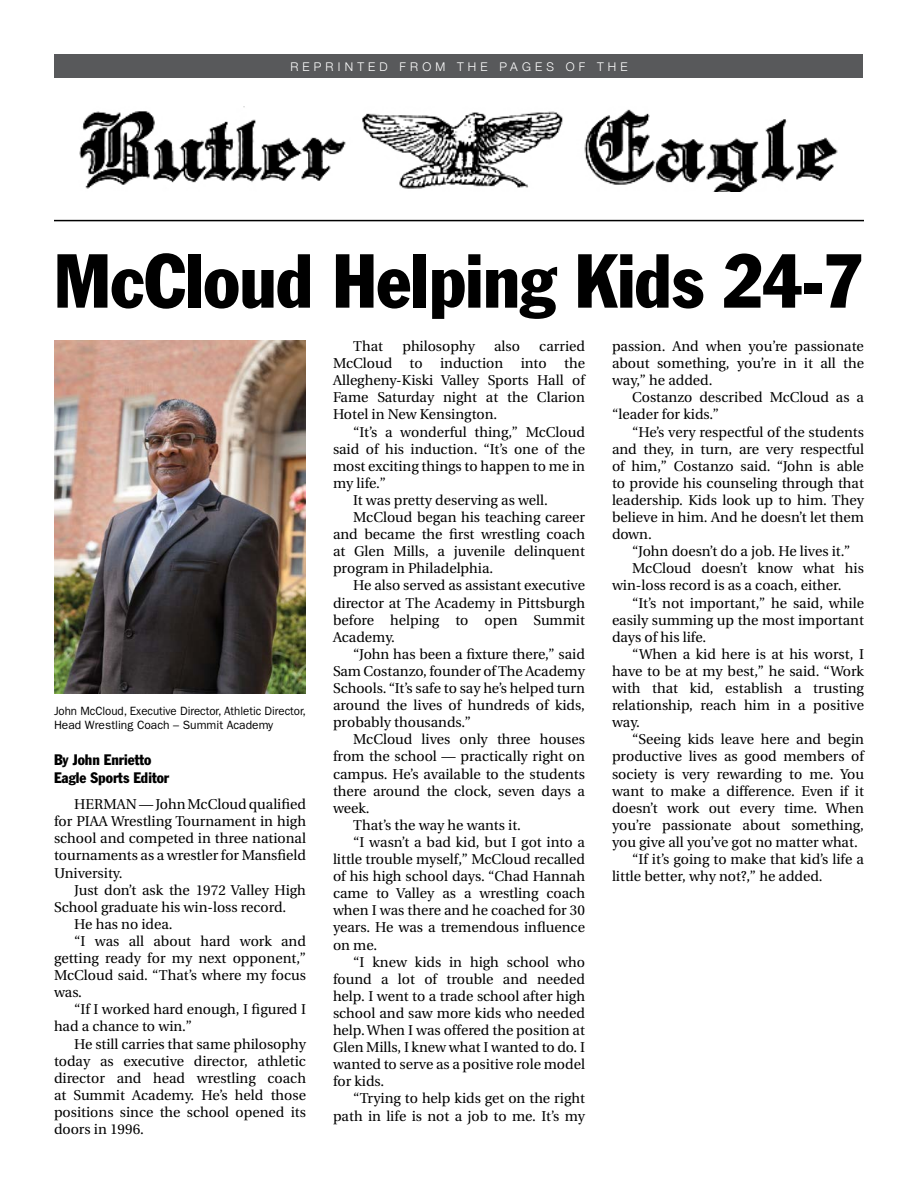
<style>
.page{position:relative;width:918px;height:1188px;background:#fff}
.page>*{position:absolute;margin:0;border:0;box-sizing:border-box;transform-origin:0 0}
.t1{font:condensed 75px "Franklin Gothic";letter-spacing:-.005em;color:#000}
.t2{font:condensed 15px/18px "Franklin Gothic";color:#000}
.t3{font:14.25px/17.1px "Utopia";color:#000;text-align:justify}
.t4{font:12px/14.4px "ITC Franklin Gothic Std";letter-spacing:-.005em;color:#000;scale:.96 1}
.t5{font:300 12px "Helvetica Neue";letter-spacing:.35em;color:#fff}
</style>
<div class="page">
<hr style="left:54px;top:220px;width:810px;height:1px;background:#000">
<img style="left:79px;top:106px;width:759px;height:86px">
<div style="left:55px;top:55px;width:808px;height:23px;background:#58595b"></div>
<img style="left:54px;top:340px;width:252px;height:353px">
<p class="t5" style="left:290px;top:57px;width:339px">REPRINTED FROM THE PAGES OF THE</p>
<h1 class="t1" style="left:54px;top:235px;width:812px">McCloud Helping Kids 24-7</h1>
<p class="t4" style="left:54px;top:703px;width:264px">John McCloud, Executive Director, Athletic Director,<br>Head Wrestling Coach – Summit Academy</p>
<p class="t2" style="left:54px;top:750px;width:117px">By John Enrietto<br>Eagle Sports Editor</p>
<p class="t3" style="left:54px;top:796px;width:254px;text-indent:20px">HERMAN — John McCloud qualified for PIAA Wrestling Tournament in high school and competed in three national tournaments as a wrestler for Mansfield University.</p>
<p class="t3" style="left:74px;top:881px;width:233px">Just don’t ask the 1972 Valley High</p>
<p class="t3" style="left:54px;top:899px;width:234px">School graduate his win-loss record.</p>
<p class="t3" style="left:74px;top:916px;width:100px">He has no idea.</p>
<p class="t3" style="left:74px;top:933px;width:233px">“I was all about hard work and</p>
<p class="t3" style="left:54px;top:950px;width:253px">getting ready for my next opponent,”</p>
<p class="t3" style="left:54px;top:967px;width:254px">McCloud said. “That’s where my focus</p>
<p class="t3" style="left:54px;top:984px;width:30px">was.</p>
<p class="t3" style="left:74px;top:1001px;width:233px">“If I worked hard enough, I figured I</p>
<p class="t3" style="left:54px;top:1018px;width:139px">had a chance to win.”</p>
<p class="t3" style="left:74px;top:1035px;width:233px">He still carries that same philosophy</p>
<p class="t3" style="left:54px;top:1052px;width:254px">today as executive director, athletic</p>
<p class="t3" style="left:54px;top:1070px;width:253px">director and head wrestling coach</p>
<p class="t3" style="left:54px;top:1087px;width:254px">at Summit Academy. He’s held those</p>
<p class="t3" style="left:54px;top:1104px;width:253px">positions since the school opened its</p>
<p class="t3" style="left:54px;top:1121px;width:92px">doors in 1996.</p>
<p class="t3" style="left:333px;top:338px;width:254px;text-indent:206px">carried McCloud to induction into the Allegheny-Kiski Valley Sports Hall of Fame Saturday night at the Clarion Hotel in New Kensington.</p>
<p class="t3" style="left:353px;top:423px;width:233px">“It’s a wonderful thing,” McCloud</p>
<p class="t3" style="left:333px;top:441px;width:254px">said of his induction. “It’s one of the</p>
<p class="t3" style="left:333px;top:458px;width:254px">most exciting things to happen to me in</p>
<p class="t3" style="left:333px;top:475px;width:54px">my life.”</p>
<p class="t3" style="left:353px;top:492px;width:196px">It was pretty deserving as well.</p>
<p class="t3" style="left:353px;top:509px;width:233px">McCloud began his teaching career</p>
<p class="t3" style="left:333px;top:526px;width:254px">and became the first wrestling coach</p>
<p class="t3" style="left:333px;top:543px;width:254px">at Glen Mills, a juvenile delinquent</p>
<p class="t3" style="left:333px;top:560px;width:162px">program in Philadelphia.</p>
<p class="t3" style="left:353px;top:577px;width:233px">He also served as assistant executive</p>
<p class="t3" style="left:333px;top:594px;width:253px">director at The Academy in Pittsburgh</p>
<p class="t3" style="left:333px;top:612px;width:254px">before helping to open Summit</p>
<p class="t3" style="left:333px;top:629px;width:64px">Academy.</p>
<p class="t3" style="left:353px;top:646px;width:233px">“John has been a fixture there,” said</p>
<p class="t3" style="left:333px;top:663px;width:253px">Sam Costanzo, founder of The Academy</p>
<p class="t3" style="left:333px;top:680px;width:254px">Schools. “It’s safe to say he’s helped turn</p>
<p class="t3" style="left:333px;top:697px;width:254px">around the lives of hundreds of kids,</p>
<p class="t3" style="left:333px;top:714px;width:140px">probably thousands.”</p>
<p class="t3" style="left:353px;top:731px;width:233px">McCloud lives only three houses</p>
<p class="t3" style="left:333px;top:748px;width:254px">from the school — practically right on</p>
<p class="t3" style="left:333px;top:765px;width:254px">campus. He’s available to the students</p>
<p class="t3" style="left:333px;top:783px;width:254px">there around the clock, seven days a</p>
<p class="t3" style="left:333px;top:800px;width:38px">week.</p>
<p class="t3" style="left:353px;top:817px;width:169px">That’s the way he wants it.</p>
<p class="t3" style="left:353px;top:834px;width:233px">“I wasn’t a bad kid, but I got into a</p>
<p class="t3" style="left:333px;top:851px;width:254px">little trouble myself,” McCloud recalled</p>
<p class="t3" style="left:333px;top:868px;width:254px">of his high school days. “Chad Hannah</p>
<p class="t3" style="left:333px;top:885px;width:254px">came to Valley as a wrestling coach</p>
<p class="t3" style="left:333px;top:902px;width:254px">when I was there and he coached for 30</p>
<p class="t3" style="left:333px;top:919px;width:253px">years. He was a tremendous influence</p>
<p class="t3" style="left:333px;top:936px;width:46px">on me.</p>
<p class="t3" style="left:353px;top:954px;width:233px">“I knew kids in high school who</p>
<p class="t3" style="left:333px;top:971px;width:253px">found a lot of trouble and needed</p>
<p class="t3" style="left:333px;top:988px;width:254px">help. I went to a trade school after high</p>
<p class="t3" style="left:333px;top:1005px;width:253px">school and saw more kids who needed</p>
<p class="t3" style="left:333px;top:1022px;width:254px">help. When I was offered the position at</p>
<p class="t3" style="left:333px;top:1039px;width:254px">Glen Mills, I knew what I wanted to do. I</p>
<p class="t3" style="left:333px;top:1056px;width:254px">wanted to serve as a positive role model</p>
<p class="t3" style="left:333px;top:1073px;width:53px">for kids.</p>
<p class="t3" style="left:353px;top:1090px;width:233px">“Trying to help kids get on the right</p>
<p class="t3" style="left:333px;top:1107px;width:254px">path in life is not a job to me. It’s my</p>
<p class="t3" style="left:353px;top:338px;width:31px">That</p>
<p class="t3" style="left:402px;top:338px;width:74px">philosophy</p>
<p class="t3" style="left:494px;top:338px;width:27px">also</p>
<p class="t3" style="left:612px;top:338px;width:254px">passion. And when you’re passionate about something, you’re in it all the way,” he added.</p>
<p class="t3" style="left:612px;top:389px;width:254px;text-indent:20px">Costanzo described McCloud as a “leader for kids.”</p>
<p class="t3" style="left:612px;top:423px;width:254px;text-indent:20px">“He’s very respectful of the students and they, in turn, are very respectful of him,” Costanzo said. “John is able to provide his counseling through that leadership. Kids look up to him. They believe in him. And he doesn’t let them down.</p>
<p class="t3" style="left:632px;top:543px;width:220px">“John doesn’t do a job. He lives it.”</p>
<p class="t3" style="left:632px;top:560px;width:233px">McCloud doesn’t know what his</p>
<p class="t3" style="left:612px;top:577px;width:231px">win-loss record is as a coach, either.</p>
<p class="t3" style="left:632px;top:594px;width:233px">“It’s not important,” he said, while</p>
<p class="t3" style="left:612px;top:612px;width:254px">easily summing up the most important</p>
<p class="t3" style="left:612px;top:629px;width:96px">days of his life.</p>
<p class="t3" style="left:632px;top:646px;width:233px">“When a kid here is at his worst, I</p>
<p class="t3" style="left:612px;top:663px;width:253px">have to be at my best,” he said. “Work</p>
<p class="t3" style="left:612px;top:680px;width:253px">with that kid, establish a trusting</p>
<p class="t3" style="left:612px;top:697px;width:254px">relationship, reach him in a positive</p>
<p class="t3" style="left:612px;top:714px;width:30px">way.</p>
<p class="t3" style="left:632px;top:731px;width:233px">“Seeing kids leave here and begin</p>
<p class="t3" style="left:612px;top:748px;width:254px">productive lives as good members of</p>
<p class="t3" style="left:612px;top:765px;width:254px">society is very rewarding to me. You</p>
<p class="t3" style="left:612px;top:783px;width:254px">want to make a difference. Even if it</p>
<p class="t3" style="left:612px;top:800px;width:253px">doesn’t work out every time. When</p>
<p class="t3" style="left:612px;top:817px;width:254px">you’re passionate about something,</p>
<p class="t3" style="left:612px;top:834px;width:247px">you give all you’ve got no matter what.</p>
<p class="t3" style="left:632px;top:851px;width:233px">“If it’s going to make that kid’s life a</p>
<p class="t3" style="left:612px;top:868px;width:212px">little better, why not?,” he added.</p>
</div>
